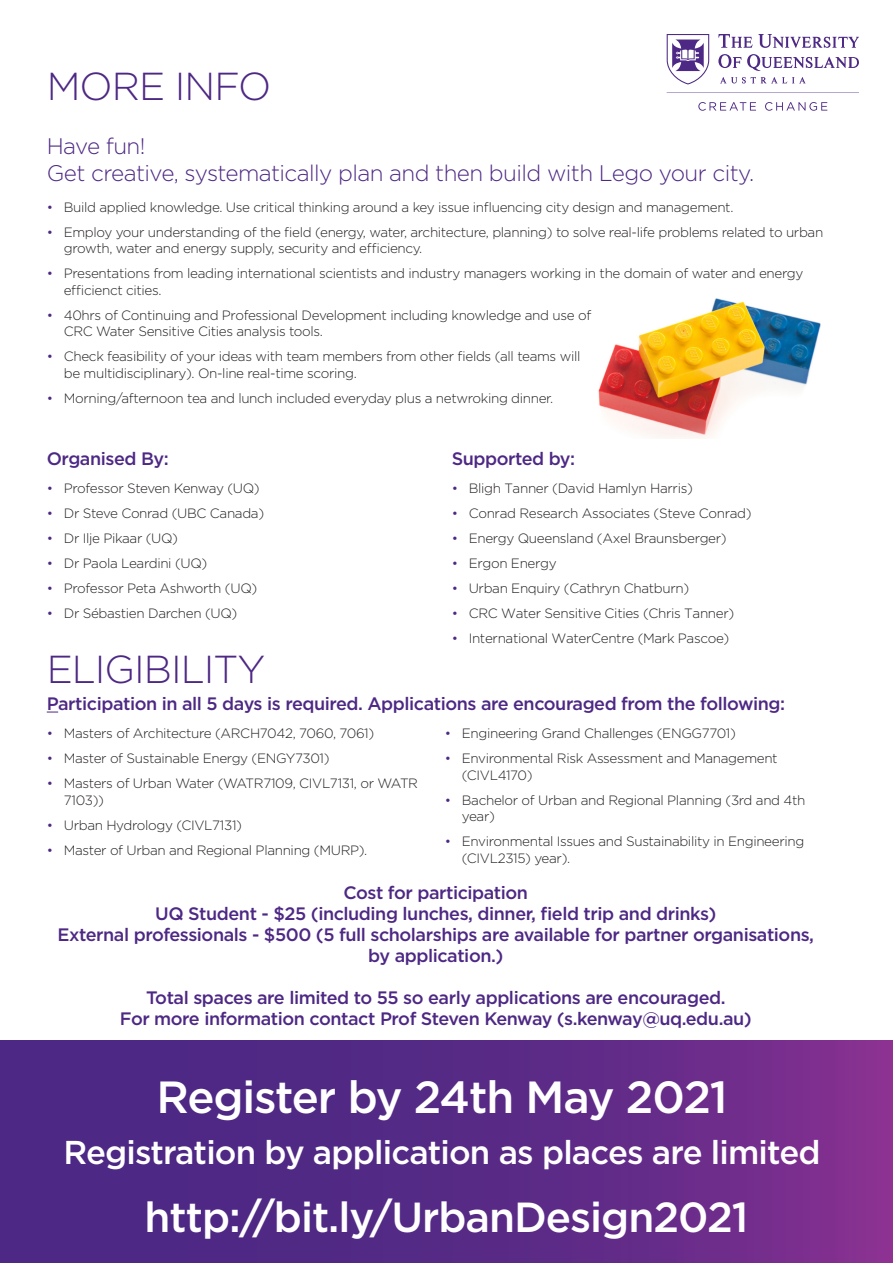
<style>
.page{position:relative;width:893px;height:1263px;background:#fff}
.page>*{position:absolute;margin:0;border:0;box-sizing:border-box;transform-origin:0 0}
.Headline_32_34pt{font:500 45px "Gotham";letter-spacing:-.025em;color:#fff}
.Headline{font:500 42px "Gotham";letter-spacing:-.025em;color:#fff}
.Headline_32_34pt-2{font:300 39px "Gotham";letter-spacing:-.025em;color:#4d2884}
.Headline_32_34pt-3{font:500 33px "Gotham";letter-spacing:-.025em;color:#fff}
.Pull-quote{font:300 22.5px/27px "Gotham";letter-spacing:-.025em;color:#4d2884}
.Body_heading{font:500 18px/21px "Gotham";letter-spacing:-.025em;color:#4d2884;text-align:center}
.t1{font:300 13.5px/16.5px "Gotham";letter-spacing:-.025em;color:#231f20}
.s1{color:#4d2884}
</style>
<div class="page">
<svg style="left:667px;top:34px;width:192px;height:77px"></svg>
<svg style="left:1px;top:1041px;width:892px;height:222px;background:#5d2a87"></svg>
<img style="left:598px;top:298px;width:223px;height:140px">
<p class="Headline_32_34pt-2" style="left:47px;top:61px;width:226px">MORE INFO</p>
<p class="Pull-quote" style="left:47px;top:132px;width:709px">Have fun!<br>Get creative, systematically plan and then build with Lego your city.</p>
<p class="t1" style="left:47px;top:198px;width:688px"><span class="s1">•</span> Build applied knowledge. Use critical thinking around a key issue influencing city design and management.</p>
<p class="t1" style="left:64px;top:223px;width:761px;text-indent:-17px"><span class="s1">•</span> Employ your understanding of the field (energy, water, architecture, planning) to solve real-life problems related to urban growth, water and energy supply, security and efficiency.</p>
<p class="t1" style="left:64px;top:265px;width:741px;text-indent:-17px"><span class="s1">•</span> Presentations from leading international scientists and industry managers working in the domain of water and energy efficienct cities.</p>
<p class="t1" style="left:64px;top:307px;width:529px;text-indent:-17px"><span class="s1">•</span> 40hrs of Continuing and Professional Development including knowledge and use of<br>CRC Water Sensitive Cities analysis tools.</p>
<p class="t1" style="left:64px;top:348px;width:518px;text-indent:-17px"><span class="s1">•</span> Check feasibility of your ideas with team members from other fields (all teams will be multidisciplinary). On-line real-time scoring.</p>
<p class="t1" style="left:47px;top:390px;width:508px"><span class="s1">•</span> Morning/afternoon tea and lunch included everyday plus a netwroking dinner.</p>
<p class="Body_heading" style="left:47px;top:448px;width:123px">Organised By:</p>
<p class="t1" style="left:47px;top:480px;width:214px"><span class="s1">•</span> Professor Steven Kenway (UQ)</p>
<p class="t1" style="left:47px;top:505px;width:219px"><span class="s1">•</span> Dr Steve Conrad (UBC Canada)</p>
<p class="t1" style="left:47px;top:530px;width:133px"><span class="s1">•</span> Dr Ilje Pikaar (UQ)</p>
<p class="t1" style="left:47px;top:555px;width:162px"><span class="s1">•</span> Dr Paola Leardini (UQ)</p>
<p class="t1" style="left:47px;top:580px;width:212px"><span class="s1">•</span> Professor Peta Ashworth (UQ)</p>
<p class="t1" style="left:47px;top:605px;width:192px"><span class="s1">•</span> Dr Sébastien Darchen (UQ)</p>
<p class="Headline_32_34pt-2" style="left:47px;top:645px;width:220px">ELIGIBILITY</p>
<p class="Body_heading" style="left:452px;top:448px;width:125px">Supported by:</p>
<p class="t1" style="left:452px;top:480px;width:243px"><span class="s1">•</span> Bligh Tanner (David Hamlyn Harris)</p>
<p class="t1" style="left:452px;top:505px;width:301px"><span class="s1">•</span> Conrad Research Associates (Steve Conrad)</p>
<p class="t1" style="left:452px;top:530px;width:277px"><span class="s1">•</span> Energy Queensland (Axel Braunsberger)</p>
<p class="t1" style="left:452px;top:555px;width:107px"><span class="s1">•</span> Ergon Energy</p>
<p class="t1" style="left:452px;top:580px;width:239px"><span class="s1">•</span> Urban Enquiry (Cathryn Chatburn)</p>
<p class="t1" style="left:452px;top:605px;width:284px"><span class="s1">•</span> CRC Water Sensitive Cities (Chris Tanner)</p>
<p class="t1" style="left:452px;top:630px;width:279px"><span class="s1">•</span> International WaterCentre (Mark Pascoe)</p>
<p class="Body_heading" style="left:47px;top:693px;width:740px">Participation in all 5 days is required. Applications are encouraged from the following:</p>
<p class="t1" style="left:47px;top:725px;width:329px"><span class="s1">•</span> Masters of Architecture (ARCH7042, 7060, 7061)</p>
<p class="t1" style="left:47px;top:750px;width:284px"><span class="s1">•</span> Master of Sustainable Energy (ENGY7301)</p>
<p class="t1" style="left:64px;top:775px;width:356px;text-indent:-17px"><span class="s1">•</span> Masters of Urban Water (WATR7109, CIVL7131, or WATR<br>7103))</p>
<p class="t1" style="left:47px;top:816px;width:197px"><span class="s1">•</span> Urban Hydrology (CIVL7131)</p>
<p class="t1" style="left:47px;top:841px;width:322px"><span class="s1">•</span> Master of Urban and Regional Planning (MURP).</p>
<p class="t1" style="left:445px;top:725px;width:293px"><span class="s1">•</span> Engineering Grand Challenges (ENGG7701)</p>
<p class="t1" style="left:462px;top:750px;width:317px;text-indent:-17px"><span class="s1">•</span> Environmental Risk Assessment and Management (CIVL4170)</p>
<p class="t1" style="left:462px;top:791px;width:345px;text-indent:-17px"><span class="s1">•</span> Bachelor of Urban and Regional Planning (3rd and 4th year)</p>
<p class="t1" style="left:462px;top:833px;width:344px;text-indent:-17px"><span class="s1">•</span> Environmental Issues and Sustainability in Engineering (CIVL2315) year).</p>
<p class="Body_heading" style="left:58px;top:882px;width:758px">Cost for participation<br>UQ Student - $25 (including lunches, dinner, field trip and drinks)<br>External professionals - $500 (5 full scholarships are available for partner organisations, by application.)</p>
<p class="Body_heading" style="left:120px;top:987px;width:633px">Total spaces are limited to 55 so early applications are encouraged.<br>For more information contact Prof Steven Kenway (s.kenway@uq.edu.au)</p>
<p class="Headline_32_34pt" style="left:156px;top:1068px;width:573px">Register by 24th May 2021</p>
<p class="Headline_32_34pt-3" style="left:63px;top:1131px;width:759px">Registration by application as places are limited</p>
<p class="Headline" style="left:145px;top:1189px;width:605px">http://bit.ly/UrbanDesign2021</p>
</div>
